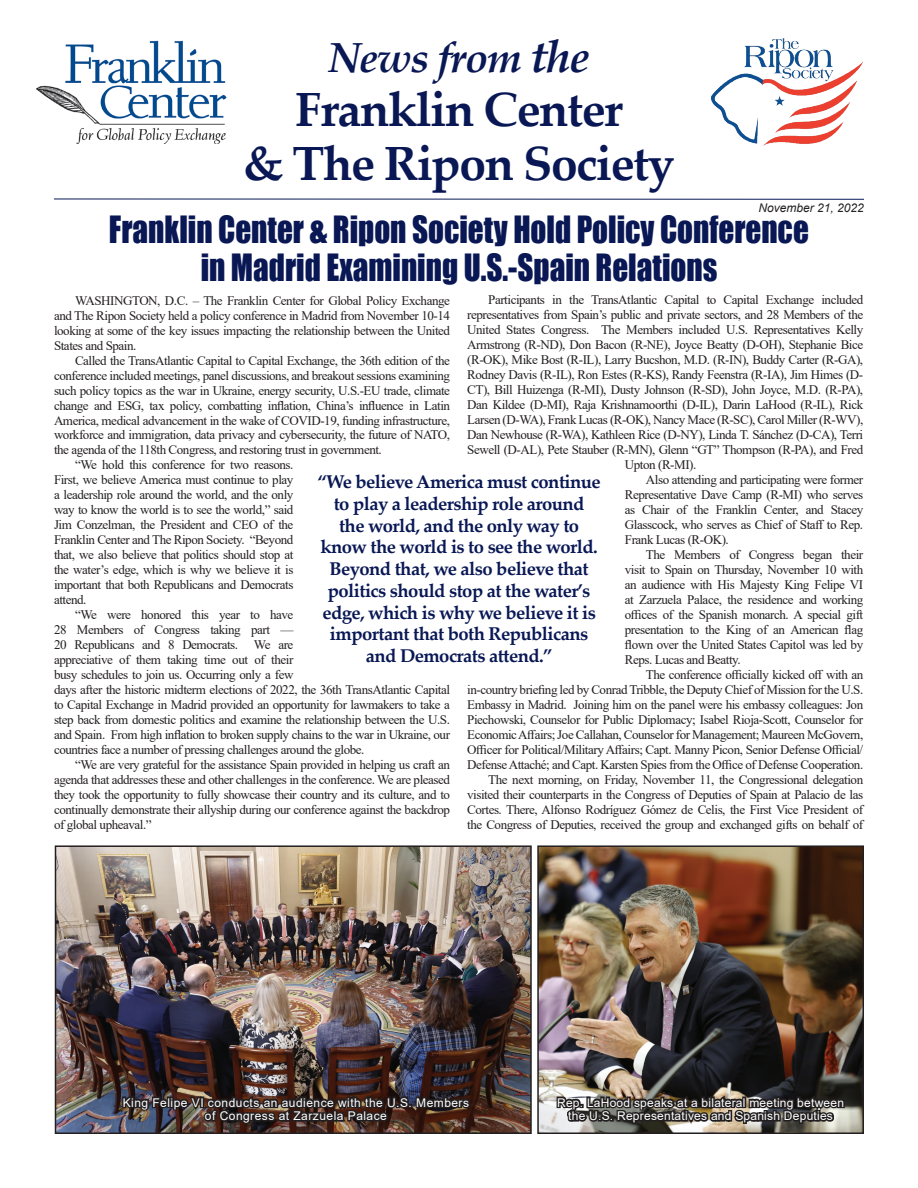
<style>
.page{position:relative;width:918px;height:1188px;background:#fff}
.page>*{position:absolute;margin:0;border:0;box-sizing:border-box;transform-origin:0 0}
.t1{font:700 48px/54px "Palatino Linotype";letter-spacing:-.03em;color:#091855;text-align:center}
.t2{font:italic 700 42px "Palatino Linotype";letter-spacing:-.03em;color:#091855}
.t3{font:34.5px/37.5px "Impact";color:#091855;text-align:center;scale:.9 1}
.t4{font:700 18.45px/21.8px "Palatino Linotype";letter-spacing:-.03em;color:#091855;text-align:center}
.t5{font:13.05px/15px "Times New Roman";letter-spacing:-.035em;color:#231f20;text-align:justify}
.t6{font:12px/13.5px "Arial";letter-spacing:.02em;color:#fff;text-align:center}
.t7{font:12px/13.5px "Arial";letter-spacing:.04em;color:#fff;text-align:center}
.t8{font:italic 12px "Arial";color:#231f20}
.s1{font-size:45px}
</style>
<div class="page">
<img style="left:58px;top:848px;width:471px;height:283px">
<div style="left:55px;top:845px;width:477px;height:289px;border:2px solid #231f20"></div>
<img style="left:540px;top:848px;width:321px;height:283px">
<div style="left:537px;top:845px;width:327px;height:289px;border:2px solid #231f20"></div>
<img style="left:37px;top:40px;width:190px;height:103px">
<img style="left:711px;top:39px;width:152px;height:107px">
<hr style="left:54px;top:199px;width:810px;height:1px;background:#091855">
<img style="left:121px;top:1081px;width:352px;height:46px">
<img style="left:552px;top:1089px;width:294px;height:41px">
<h2 class="t2" style="left:328px;top:28px;width:263px">News from <span class="s1">the</span></h2>
<h1 class="t1" style="left:244px;top:81px;width:432px">Franklin Center<br>&amp; The Ripon Society</h1>
<p class="t8" style="left:759px;top:200px;width:107px">November 21, 2022</p>
<h3 class="t3" style="left:109px;top:210px;width:779px">Franklin Center &amp; Ripon Society Hold Policy Conference in Madrid Examining U.S.-Spain Relations</h3>
<p class="t5" style="left:488px;top:292px;width:377px">Participants in the TransAtlantic Capital to Capital Exchange included</p>
<p class="t5" style="left:467px;top:307px;width:398px">representatives from Spain’s public and private sectors, and 28 Members of the</p>
<p class="t5" style="left:467px;top:322px;width:398px">United States Congress. The Members included U.S. Representatives Kelly</p>
<p class="t5" style="left:467px;top:337px;width:398px">Armstrong (R-ND), Don Bacon (R-NE), Joyce Beatty (D-OH), Stephanie Bice</p>
<p class="t5" style="left:467px;top:352px;width:397px">(R-OK), Mike Bost (R-IL), Larry Bucshon, M.D. (R-IN), Buddy Carter (R-GA),</p>
<p class="t5" style="left:467px;top:367px;width:398px">Rodney Davis (R-IL), Ron Estes (R-KS), Randy Feenstra (R-IA), Jim Himes (D-</p>
<p class="t5" style="left:467px;top:382px;width:397px">CT), Bill Huizenga (R-MI), Dusty Johnson (R-SD), John Joyce, M.D. (R-PA),</p>
<p class="t5" style="left:467px;top:397px;width:398px">Dan Kildee (D-MI), Raja Krishnamoorthi (D-IL), Darin LaHood (R-IL), Rick</p>
<p class="t5" style="left:467px;top:412px;width:398px">Larsen (D-WA), Frank Lucas (R-OK), Nancy Mace (R-SC), Carol Miller (R-WV),</p>
<p class="t5" style="left:467px;top:427px;width:398px">Dan Newhouse (R-WA), Kathleen Rice (D-NY), Linda T. Sánchez (D-CA), Terri</p>
<p class="t5" style="left:467px;top:442px;width:398px">Sewell (D-AL), Pete Stauber (R-MN), Glenn “GT” Thompson (R-PA), and Fred</p>
<p class="t5" style="left:625px;top:457px;width:73px">Upton (R-MI).</p>
<p class="t5" style="left:646px;top:472px;width:219px">Also attending and participating were former</p>
<p class="t5" style="left:625px;top:487px;width:240px">Representative Dave Camp (R-MI) who serves</p>
<p class="t5" style="left:625px;top:502px;width:240px">as Chair of the Franklin Center, and Stacey</p>
<p class="t5" style="left:625px;top:517px;width:240px">Glasscock, who serves as Chief of Staff to Rep.</p>
<p class="t5" style="left:625px;top:532px;width:105px">Frank Lucas (R-OK).</p>
<p class="t5" style="left:646px;top:547px;width:219px">The Members of Congress began their</p>
<p class="t5" style="left:625px;top:562px;width:240px">visit to Spain on Thursday, November 10 with</p>
<p class="t5" style="left:625px;top:577px;width:240px">an audience with His Majesty King Felipe VI</p>
<p class="t5" style="left:625px;top:592px;width:240px">at Zarzuela Palace, the residence and working</p>
<p class="t5" style="left:625px;top:607px;width:240px">offices of the Spanish monarch. A special gift</p>
<p class="t5" style="left:625px;top:622px;width:240px">presentation to the King of an American flag</p>
<p class="t5" style="left:625px;top:637px;width:240px">flown over the United States Capitol was led by</p>
<p class="t5" style="left:625px;top:652px;width:117px">Reps. Lucas and Beatty.</p>
<p class="t5" style="left:646px;top:667px;width:219px">The conference officially kicked off with an</p>
<p class="t5" style="left:467px;top:682px;width:398px">in-country briefing led by Conrad Tribble, the Deputy Chief of Mission for the U.S.</p>
<p class="t5" style="left:467px;top:697px;width:398px">Embassy in Madrid. Joining him on the panel were his embassy colleagues: Jon</p>
<p class="t5" style="left:467px;top:712px;width:398px">Piechowski, Counselor for Public Diplomacy; Isabel Rioja-Scott, Counselor for</p>
<p class="t5" style="left:467px;top:727px;width:398px">Economic Affairs; Joe Callahan, Counselor for Management; Maureen McGovern,</p>
<p class="t5" style="left:467px;top:742px;width:398px">Officer for Political/Military Affairs; Capt. Manny Picon, Senior Defense Official/</p>
<p class="t5" style="left:467px;top:757px;width:398px">Defense Attaché; and Capt. Karsten Spies from the Office of Defense Cooperation.</p>
<p class="t5" style="left:488px;top:772px;width:376px">The next morning, on Friday, November 11, the Congressional delegation</p>
<p class="t5" style="left:467px;top:787px;width:398px">visited their counterparts in the Congress of Deputies of Spain at Palacio de las</p>
<p class="t5" style="left:467px;top:802px;width:398px">Cortes. There, Alfonso Rodríguez Gómez de Celis, the First Vice President of</p>
<p class="t5" style="left:467px;top:817px;width:398px">the Congress of Deputies, received the group and exchanged gifts on behalf of</p>
<p class="t5" style="left:54px;top:292px;width:398px;text-indent:21px">WASHINGTON, D.C. – The Franklin Center for Global Policy Exchange and The Ripon Society held a policy conference in Madrid from November 10-14 looking at some of the key issues impacting the relationship between the United States and Spain.</p>
<p class="t5" style="left:75px;top:352px;width:377px">Called the TransAtlantic Capital to Capital Exchange, the 36th edition of the</p>
<p class="t5" style="left:54px;top:367px;width:398px">conference included meetings, panel discussions, and breakout sessions examining</p>
<p class="t5" style="left:54px;top:382px;width:398px">such policy topics as the war in Ukraine, energy security, U.S.-EU trade, climate</p>
<p class="t5" style="left:54px;top:397px;width:398px">change and ESG, tax policy, combatting inflation, China’s influence in Latin</p>
<p class="t5" style="left:54px;top:412px;width:398px">America, medical advancement in the wake of COVID-19, funding infrastructure,</p>
<p class="t5" style="left:54px;top:427px;width:398px">workforce and immigration, data privacy and cybersecurity, the future of NATO,</p>
<p class="t5" style="left:54px;top:442px;width:329px">the agenda of the 118th Congress, and restoring trust in government.</p>
<p class="t5" style="left:75px;top:457px;width:220px">“We hold this conference for two reasons.</p>
<p class="t5" style="left:54px;top:472px;width:241px">First, we believe America must continue to play</p>
<p class="t5" style="left:54px;top:487px;width:241px">a leadership role around the world, and the only</p>
<p class="t5" style="left:54px;top:502px;width:241px">way to know the world is to see the world,” said</p>
<p class="t5" style="left:54px;top:517px;width:241px">Jim Conzelman, the President and CEO of the</p>
<p class="t5" style="left:54px;top:532px;width:241px">Franklin Center and The Ripon Society. “Beyond</p>
<p class="t5" style="left:54px;top:547px;width:241px">that, we also believe that politics should stop at</p>
<p class="t5" style="left:54px;top:562px;width:241px">the water’s edge, which is why we believe it is</p>
<p class="t5" style="left:54px;top:577px;width:241px">important that both Republicans and Democrats</p>
<p class="t5" style="left:54px;top:592px;width:34px">attend.</p>
<p class="t5" style="left:75px;top:607px;width:220px">“We were honored this year to have</p>
<p class="t5" style="left:54px;top:622px;width:241px">28 Members of Congress taking part —</p>
<p class="t5" style="left:54px;top:637px;width:241px">20 Republicans and 8 Democrats. We are</p>
<p class="t5" style="left:54px;top:652px;width:241px">appreciative of them taking time out of their</p>
<p class="t5" style="left:54px;top:667px;width:241px">busy schedules to join us. Occurring only a few</p>
<p class="t5" style="left:54px;top:682px;width:398px">days after the historic midterm elections of 2022, the 36th TransAtlantic Capital</p>
<p class="t5" style="left:54px;top:697px;width:397px">to Capital Exchange in Madrid provided an opportunity for lawmakers to take a</p>
<p class="t5" style="left:54px;top:712px;width:398px">step back from domestic politics and examine the relationship between the U.S.</p>
<p class="t5" style="left:54px;top:727px;width:398px">and Spain. From high inflation to broken supply chains to the war in Ukraine, our</p>
<p class="t5" style="left:54px;top:742px;width:312px">countries face a number of pressing challenges around the globe.</p>
<p class="t5" style="left:75px;top:757px;width:377px">“We are very grateful for the assistance Spain provided in helping us craft an</p>
<p class="t5" style="left:54px;top:772px;width:398px">agenda that addresses these and other challenges in the conference. We are pleased</p>
<p class="t5" style="left:54px;top:787px;width:398px">they took the opportunity to fully showcase their country and its culture, and to</p>
<p class="t5" style="left:54px;top:802px;width:398px">continually demonstrate their allyship during our conference against the backdrop</p>
<p class="t5" style="left:54px;top:817px;width:99px">of global upheaval.”</p>
<p class="t4" style="left:317px;top:470px;width:285px">“We believe America must continue to play a leadership role around<br>the world, and the only way to know the world is to see the world.<br>Beyond that, we also believe that politics should stop at the water’s edge, which is why we believe it is important that both Republicans and Democrats attend.”</p>
<p class="t7" style="left:123px;top:1096px;width:348px">King Felipe VI conducts an audience with the U.S. Members of Congress at Zarzuela Palace</p>
<p class="t6" style="left:557px;top:1096px;width:288px">Rep. LaHood speaks at a bilateral meeting between the U.S. Representatives and Spanish Deputies</p>
</div>
